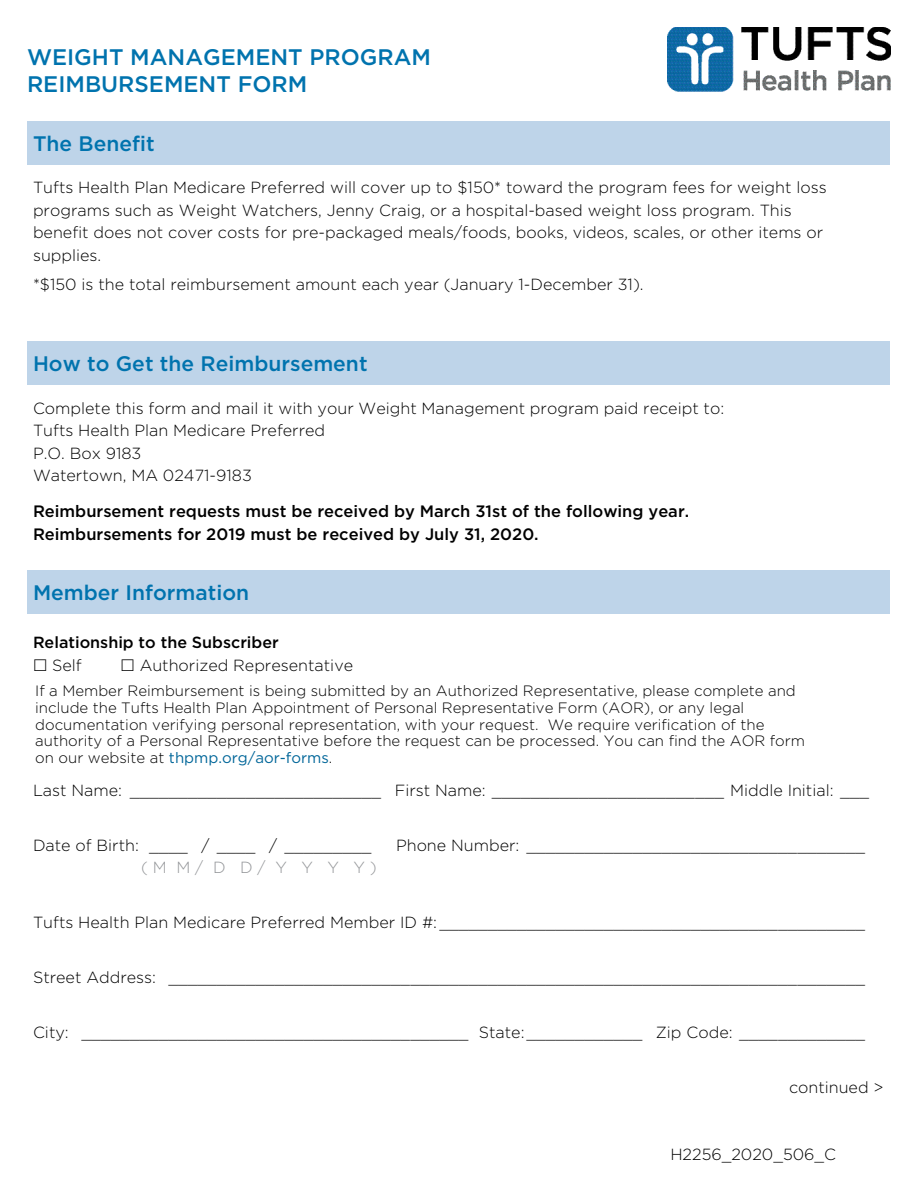
<style>
.page{position:relative;width:918px;height:1188px;background:#fff}
.page>*{position:absolute;margin:0;border:0;box-sizing:border-box;transform-origin:0 0}
.t1{font:500 22.5px/27px "Gotham";color:#0073ae}
.t2{font:500 21px "Gotham";color:#0073ae}
.t3{font:500 16.5px/23.2px "Gotham";color:#000}
.t4{font:300 16.2px/22.5px "Gotham";color:#000}
.t5{font:500 16.2px "Gotham";color:#000}
.t6{font:300 16.2px "Gotham";color:#939598}
.t7{font:300 15px "Gotham";color:#000}
.t8{font:15px "Gotham";color:#069}
.s1{font-weight:300;color:#000}
</style>
<div class="page">
<div style="left:27px;top:570px;width:863px;height:43px;background:#bed4e9"></div>
<div style="left:27px;top:341px;width:863px;height:43px;background:#bed4e9"></div>
<div style="left:27px;top:121px;width:863px;height:43px;background:#bed4e9"></div>
<img style="left:668px;top:27px;width:223px;height:65px">
<h1 class="t1" style="left:27px;top:43px;width:406px">WEIGHT MANAGEMENT PROGRAM<br>REIMBURSEMENT FORM</h1>
<h2 class="t2" style="left:33px;top:130px;width:123px">The Beneft</h2>
<h2 class="t4" style="left:33px;top:176px;width:795px">Tufts Health Plan Medicare Preferred will cover up to $150* toward the program fees for weight loss programs such as Weight Watchers, Jenny Craig, or a hospital-based weight loss program. This beneft does not cover costs for pre-packaged meals/foods, books, videos, scales, or other items or supplies.</h2>
<h2 class="t4" style="left:33px;top:273px;width:612px">*$150 is the total reimbursement amount each year (January 1-December 31).</h2>
<p class="t2" style="left:33px;top:350px;width:336px">How to Get the Reimbursement</p>
<p class="t4" style="left:33px;top:396px;width:693px">Complete this form and mail it with your Weight Management program paid receipt to:<br>Tufts Health Plan Medicare Preferred<br>P.O. Box 9183<br>Watertown, MA 02471-9183</p>
<p class="t3" style="left:33px;top:499px;width:658px">Reimbursement requests must be received by March 31st of the following year.<br>Reimbursements for 2019 must be received by July 31, 2020.</p>
<p class="t2" style="left:33px;top:579px;width:218px">Member Information</p>
<p class="t5" style="left:33px;top:632px;width:247px">Relationship to the Subscriber</p>
<p class="t4" style="left:52px;top:653px;width:31px">Self</p>
<p class="t4" style="left:140px;top:653px;width:215px">Authorized Representative</p>
<p class="t7" style="left:35px;top:681px;width:762px">If a Member Reimbursement is being submitted by an Authorized Representative, please complete and</p>
<p class="t7" style="left:35px;top:698px;width:711px">include the Tufts Health Plan Appointment of Personal Representative Form (AOR), or any legal</p>
<p class="t7" style="left:35px;top:715px;width:731px">documentation verifying personal representation, with your request. We require verifcation of the</p>
<p class="t7" style="left:35px;top:731px;width:771px">authority of a Personal Representative before the request can be processed. You can fnd the AOR form</p>
<p class="t8" style="left:35px;top:748px;width:299px"><span class="s1">on our website at</span> thpmp.org/aor-forms<span class="s1">.</span></p>
<p class="t4" style="left:33px;top:779px;width:838px">Last Name: __________________________ First Name: ________________________ Middle Initial: ___</p>
<p class="t4" style="left:33px;top:834px;width:340px">Date of Birth: ____ / ____ / _________</p>
<p class="t4" style="left:396px;top:834px;width:471px">Phone Number: ___________________________________</p>
<p class="t6" style="left:141px;top:857px;width:237px">( M M / D D / Y Y Y Y )</p>
<p class="t4" style="left:33px;top:911px;width:834px">Tufts Health Plan Medicare Preferred Member ID #:____________________________________________</p>
<p class="t4" style="left:33px;top:966px;width:834px">Street Address: ________________________________________________________________________</p>
<p class="t4" style="left:33px;top:1021px;width:834px">City: ________________________________________ State:____________ Zip Code: _____________</p>
<p class="t4" style="left:789px;top:1076px;width:96px">continued &gt;</p>
<p class="t4" style="left:670px;top:1143px;width:167px">H2256_2020_506_C</p>
</div>
